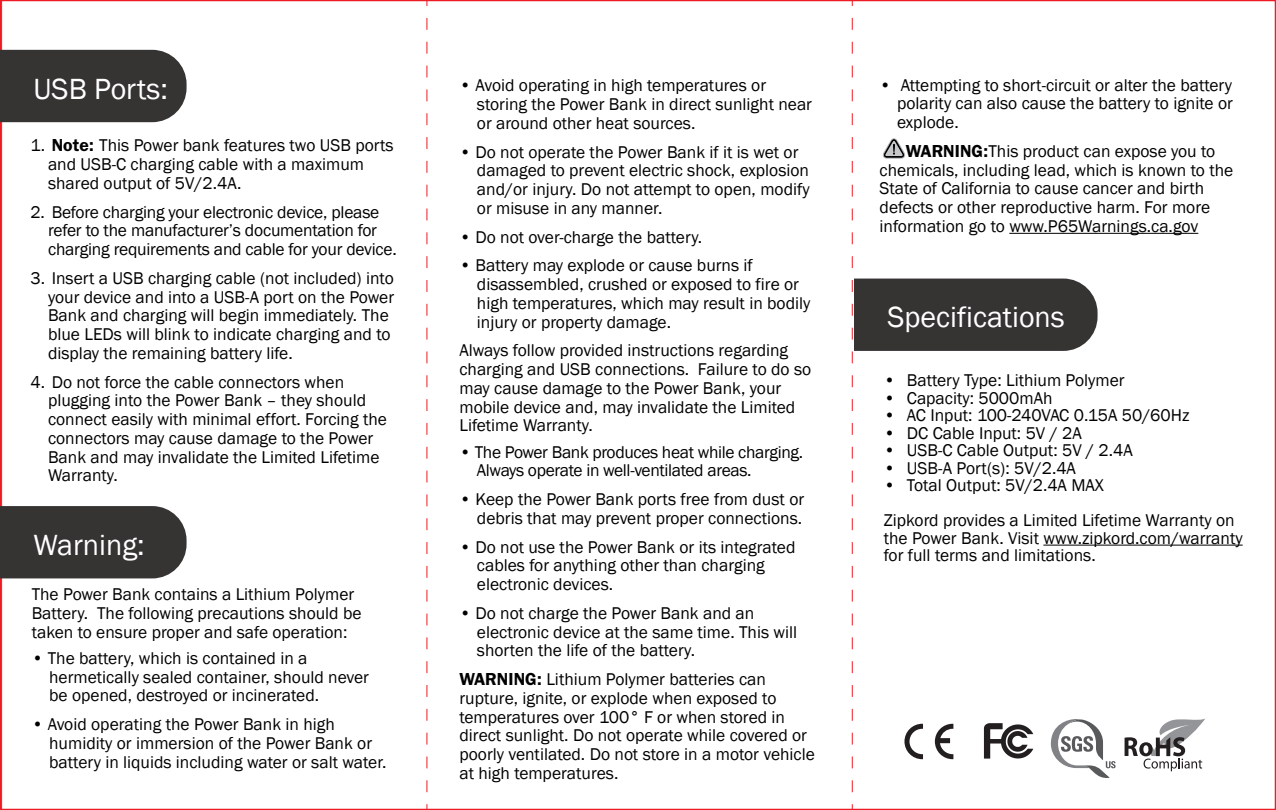
<style>
.page{position:relative;width:1276px;height:810px;background:#fff}
.page>*{position:absolute;margin:0;border:0;box-sizing:border-box;transform-origin:0 0}
.t1{font:30px "Franklin Gothic";color:#fff}
.t2{font:17.5px/18.8px "Franklin Gothic";color:#000}
.t3{font:17.5px/18.8px "Franklin Gothic";letter-spacing:-.02em;color:#000}
.s1{font-weight:600}
</style>
<div class="page">
<svg style="left:426px;top:18px;width:1px;height:775px"></svg>
<svg style="left:1124px;top:718px;width:81px;height:53px"></svg>
<div style="left:0;top:50px;width:187px;height:72px;background:#363333"></div>
<div style="left:0;top:506px;width:187px;height:72px;background:#363333"></div>
<hr style="left:1043px;top:545px;width:199px;height:1px;background:#000">
<hr style="left:1009px;top:233px;width:189px;height:1px;background:#000">
<svg style="left:852px;top:18px;width:263px;height:775px"></svg>
<h1 class="t1" style="left:33px;top:70px;width:136px">USB Ports:</h1>
<p class="t2" style="left:48px;top:137px;width:347px;text-indent:-18px">1. <span class="s1">Note:</span> This Power bank features two USB ports and USB-C charging cable with a maximum shared output of 5V/2.4A.</p>
<p class="t2" style="left:48px;top:203px;width:350px;text-indent:-18px">2. Before charging your electronic device, please refer to the manufacturer’s documentation for charging requirements and cable for your device.</p>
<p class="t2" style="left:48px;top:269px;width:347px;text-indent:-18px">3. Insert a USB charging cable (not included) into your device and into a USB-A port on the Power Bank and charging will begin immediately. The blue LEDs will blink to indicate charging and to display the remaining battery life.</p>
<p class="t2" style="left:48px;top:373px;width:340px;text-indent:-18px">4. Do not force the cable connectors when plugging into the Power Bank – they should connect easily with minimal effort. Forcing the connectors may cause damage to the Power Bank and may invalidate the Limited Lifetime Warranty.</p>
<h1 class="t1" style="left:33px;top:526px;width:113px">Warning:</h1>
<p class="t2" style="left:32px;top:585px;width:331px">The Power Bank contains a Lithium Polymer<br>Battery. The following precautions should be taken to ensure proper and safe operation:</p>
<p class="t2" style="left:49px;top:649px;width:321px;text-indent:-18px">• The battery, which is contained in a hermetically sealed container, should never be opened, destroyed or incinerated.</p>
<p class="t2" style="left:49px;top:715px;width:339px;text-indent:-18px">• Avoid operating the Power Bank in high humidity or immersion of the Power Bank or battery in liquids including water or salt water.</p>
<p class="t2" style="left:477px;top:77px;width:337px;text-indent:-18px">• Avoid operating in high temperatures or storing the Power Bank in direct sunlight near or around other heat sources.</p>
<p class="t2" style="left:477px;top:143px;width:334px;text-indent:-18px">• Do not operate the Power Bank if it is wet or damaged to prevent electric shock, explosion and/or injury. Do not attempt to open, modify or misuse in any manner.</p>
<p class="t2" style="left:459px;top:228px;width:244px">• Do not over-charge the battery.</p>
<p class="t2" style="left:477px;top:257px;width:335px;text-indent:-18px">• Battery may explode or cause burns if disassembled, crushed or exposed to fire or high temperatures, which may result in bodily injury or property damage.</p>
<p class="t2" style="left:459px;top:342px;width:353px">Always follow provided instructions regarding charging and USB connections. Failure to do so may cause damage to the Power Bank, your mobile device and, may invalidate the Limited Lifetime Warranty.</p>
<p class="t3" style="left:477px;top:443px;width:328px;text-indent:-18px">• The Power Bank produces heat while charging.<br>Always operate in well-ventilated areas.</p>
<p class="t2" style="left:459px;top:490px;width:346px;text-align:right">• Keep the Power Bank ports free from dust or debris that may prevent proper connections.</p>
<p class="t2" style="left:477px;top:538px;width:320px;text-indent:-18px">• Do not use the Power Bank or its integrated cables for anything other than charging electronic devices.</p>
<p class="t2" style="left:477px;top:604px;width:322px;text-indent:-18px">• Do not charge the Power Bank and an electronic device at the same time. This will shorten the life of the battery.</p>
<p class="t2" style="left:459px;top:670px;width:357px"><span class="s1">WARNING:</span> Lithium Polymer batteries can rupture, ignite, or explode when exposed to temperatures over 100° F or when stored in direct sunlight. Do not operate while covered or poorly ventilated. Do not store in a motor vehicle at high temperatures.</p>
<p class="t2" style="left:897px;top:76px;width:337px;text-align:justify;text-indent:-18px">• Attempting to short-circuit or alter the battery polarity can also cause the battery to ignite or explode.</p>
<p class="t2" style="left:879px;top:142px;width:355px;text-indent:26px"><span class="s1">WARNING:</span>This product can expose you to chemicals, including lead, which is known to the State of California to cause cancer and birth defects or other reproductive harm. For more information go to www.P65Warnings.ca.gov</p>
<h1 class="t1" style="left:887px;top:299px;width:179px">Specifications</h1>
<p class="t2" style="left:883px;top:371px;width:242px">• Battery Type: Lithium Polymer</p>
<p class="t2" style="left:883px;top:389px;width:170px">• Capacity: 5000mAh</p>
<p class="t2" style="left:883px;top:406px;width:307px">• AC Input: 100-240VAC 0.15A 50/60Hz</p>
<p class="t2" style="left:883px;top:424px;width:199px">• DC Cable Input: 5V / 2A</p>
<p class="t2" style="left:883px;top:441px;width:250px">• USB-C Cable Output: 5V / 2.4A</p>
<p class="t2" style="left:883px;top:459px;width:194px">• USB-A Port(s): 5V/2.4A</p>
<p class="t2" style="left:883px;top:468px;width:352px;line-height:35px">• Total Output: 5V/2.4A MAX<br>Zipkord provides a Limited Lifetime Warranty on</p>
<p class="t2" style="left:883px;top:530px;width:360px;line-height:17.5px">the Power Bank. Visit www.zipkord.com/warranty for full terms and limitations.</p>
</div>
